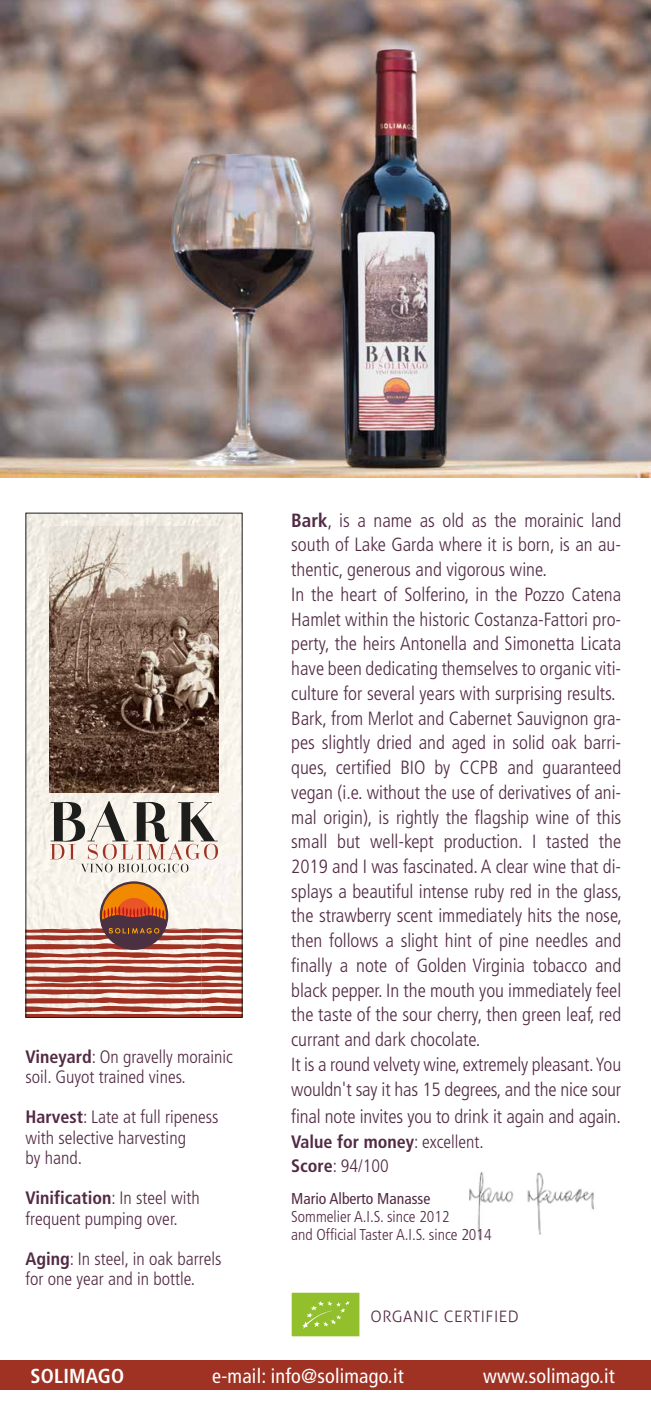
<style>
.page{position:relative;width:651px;height:1416px;background:#fff}
.page>*{position:absolute;margin:0;border:0;box-sizing:border-box;transform-origin:0 0}
.t1{font:condensed 20.25px "Frutiger";letter-spacing:.01em;color:#fff}
.t2{font:700 condensed 20.25px "Frutiger";letter-spacing:.01em;color:#fff}
.t3{font:300 condensed 19.12px/24.8px "Frutiger";color:#522a44}
.t4{font:300 condensed 18px/20.2px "Frutiger";color:#522a44}
.t5{font:700 condensed 18px/24.8px "Frutiger";color:#522a44}
.t6{font:300 condensed 15.75px/18px "Frutiger";color:#522a44}
.t7{font:condensed 15.75px "Frutiger";color:#522a44}
.t8{font:300 15.75px "Aller";letter-spacing:.03em;color:#522a44}
.s1{font-weight:700}
.s2{font-weight:300}
</style>
<div class="page">
<div style="left:0;top:1361px;width:651px;height:29px;background:#9f3223"></div>
<img style="left:28px;top:515px;width:212px;height:414px">
<svg style="left:28px;top:929px;width:212px;height:87px;background:#c48377"></svg>
<svg style="left:99px;top:881px;width:70px;height:78px;background:#ab6d4f"></svg>
<svg style="left:50px;top:801px;width:168px;height:71px;background:#c3bbb4"></svg>
<img style="left:49px;top:527px;width:170px;height:265px">
<img style="left:0;top:0;width:651px;height:478px">
<svg style="left:291px;top:1293px;width:68px;height:43px;background:#97c337"></svg>
<img style="left:469px;top:1172px;width:125px;height:69px">
<p class="t4" style="left:26px;top:1046px;width:209px"><span class="s1">Vineyard</span>: On gravelly morainic soil. Guyot trained vines.</p>
<p class="t4" style="left:26px;top:1107px;width:194px"><span class="s1">Harvest</span>: Late at full ripeness with selective harvesting<br>by hand.</p>
<p class="t4" style="left:26px;top:1188px;width:176px"><span class="s1">Vinification</span>: In steel with frequent pumping over.</p>
<p class="t4" style="left:26px;top:1249px;width:197px"><span class="s1">Aging</span>: In steel, in oak barrels for one year and in bottle.</p>
<p class="t3" style="left:291px;top:508px;width:332px"><span class="s1">Bark</span>, is a name as old as the morainic land south of Lake Garda where it is born, is an au&shy;thentic, generous and vigorous wine.<br>In the heart of Solferino, in the Pozzo Catena Hamlet within the historic Costanza-Fattori pro&shy;perty, the heirs Antonella and Simonetta Licata have been dedicating themselves to organic viti&shy;culture for several years with surprising results.<br>Bark, from Merlot and Cabernet Sauvignon gra&shy;pes slightly dried and aged in solid oak barri&shy;ques, certified BIO by CCPB and guaranteed vegan (i.e. without the use of derivatives of ani&shy;mal origin), is rightly the flagship wine of this small but well-kept production. I tasted the 2019 and I was fascinated. A clear wine that di&shy;splays a beautiful intense ruby red in the glass, the strawberry scent immediately hits the nose, then follows a slight hint of pine needles and finally a note of Golden Virginia tobacco and black pepper. In the mouth you immediately feel the taste of the sour cherry, then green leaf, red currant and dark chocolate.<br>It is a round velvety wine, extremely pleasant. You wouldn't say it has 15 degrees, and the nice sour</p>
<p class="t3" style="left:291px;top:1104px;width:331px">final note invites you to drink it again and again.</p>
<p class="t5" style="left:291px;top:1129px;width:194px">Value for money<span class="s2">: excellent.<br></span>Score<span class="s2">: 94/100</span></p>
<p class="t7" style="left:291px;top:1189px;width:141px">Mario Alberto Manasse</p>
<p class="t6" style="left:291px;top:1208px;width:202px">Sommelier A.I.S. since 2012<br>and Official Taster A.I.S. since 2014</p>
<p class="t8" style="left:370px;top:1307px;width:150px">ORGANIC CERTIFIED</p>
<p class="t2" style="left:31px;top:1363px;width:95px">SOLIMAGO</p>
<p class="t1" style="left:212px;top:1364px;width:193px">e-mail: info@solimago.it</p>
<p class="t1" style="left:483px;top:1364px;width:133px">www.solimago.it</p>
</div>
